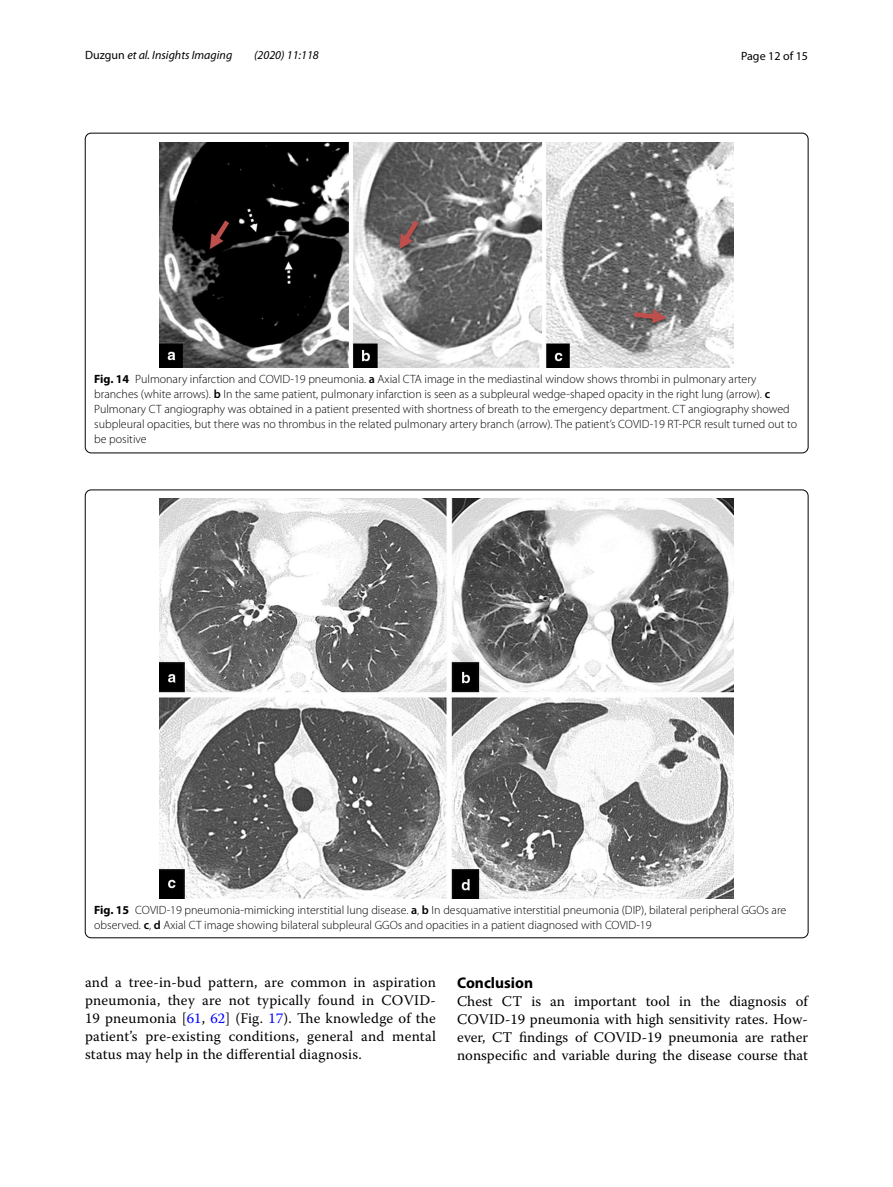
<style>
.page{position:relative;width:893px;height:1187px;background:#fff}
.page>*{position:absolute;margin:0;border:0;box-sizing:border-box;transform-origin:0 0}
.t1{font:700 15.45px "Myriad Pro";color:#000}
.t2{font:14.7px/18px "Warnock Pro";letter-spacing:.01em;color:#000;text-align:justify}
.t3{font:300 12px/15px "Myriad Pro";color:#000}
.t4{font:italic 12px "Myriad Pro";color:#000}
.t5{font:12px "Myriad Pro";color:#000}
.s1{font-style:normal}
.s2{font-weight:700}
.s3{font-weight:600}
.s4{color:#00f}
</style>
<div class="page">
<img style="left:160px;top:142px;width:574px;height:226px">
<img style="left:160px;top:499px;width:574px;height:399px">
<p class="t4" style="left:85px;top:48px;width:149px"><span class="s1">Duzgun</span> et al. Insights Imaging</p>
<p class="t4" style="left:254px;top:48px;width:66px">(2020) 11:118</p>
<p class="t5" style="left:741px;top:48px;width:68px">Page 12 of 15</p>
<p class="t3" style="left:94px;top:372px;width:704px"><span class="s2">Fig. 14</span> Pulmonary infarction and COVID-19 pneumonia. <span class="s3">a</span> Axial CTA image in the mediastinal window shows thrombi in pulmonary artery branches (white arrows). <span class="s3">b</span> In the same patient, pulmonary infarction is seen as a subpleural wedge-shaped opacity in the right lung (arrow). <span class="s3">c </span>Pulmonary CT angiography was obtained in a patient presented with shortness of breath to the emergency department. CT angiography showed subpleural opacities, but there was no thrombus in the related pulmonary artery branch (arrow). The patient’s COVID-19 RT-PCR result turned out to be positive</p>
<p class="t3" style="left:94px;top:902px;width:694px"><span class="s2">Fig. 15</span> COVID-19 pneumonia-mimicking interstitial lung disease. <span class="s3">a</span>, <span class="s3">b</span> In desquamative interstitial pneumonia (DIP), bilateral peripheral GGOs are observed. <span class="s3">c</span>, <span class="s3">d</span> Axial CT image showing bilateral subpleural GGOs and opacities in a patient diagnosed with COVID-19</p>
<p class="t2" style="left:85px;top:973px;width:352px">and a tree-in-bud pattern, are common in aspiration pneumonia, they are not typically found in COVID-19 pneumonia [<span class="s4">61</span>, <span class="s4">62</span>] (Fig. <span class="s4">17</span>). The knowledge of the patient’s pre-existing conditions, general and mental status may help in the differential diagnosis.</p>
<p class="t1" style="left:457px;top:972px;width:77px">Conclusion</p>
<p class="t2" style="left:457px;top:991px;width:352px">Chest CT is an important tool in the diagnosis of COVID-19 pneumonia with high sensitivity rates. How&shy;ever, CT findings of COVID-19 pneumonia are rather nonspecific and variable during the disease course that</p>
</div>
